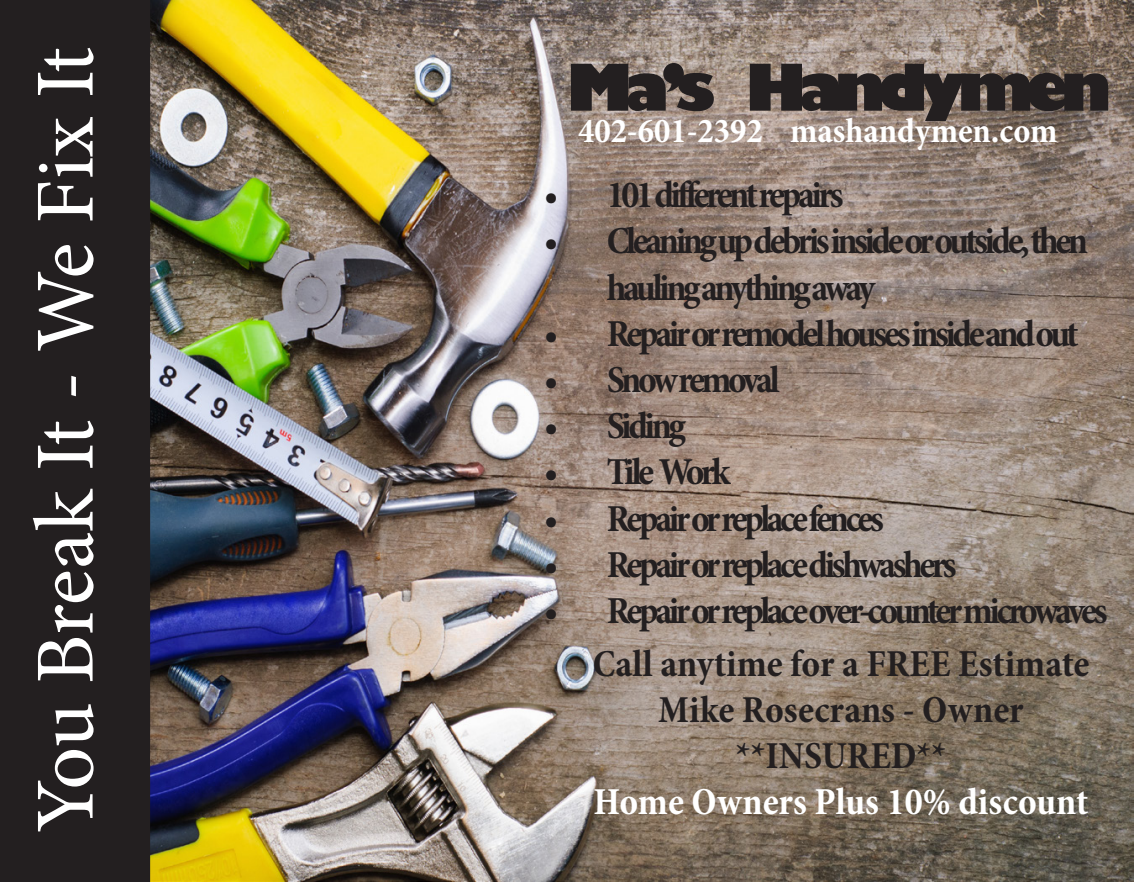
<style>
.page{position:relative;width:1134px;height:882px;background:#fff}
.page>*{position:absolute;margin:0;border:0;box-sizing:border-box;transform-origin:0 0}
.t1{font:84px "Minion Pro";letter-spacing:-.01em;color:#fff}
.t2{font:800 63px "Gill Sans";letter-spacing:-.13em;color:#231f20}
.t3{font:700 condensed 38.5px/46.2px "Minion Pro";letter-spacing:-.09em;color:#231f20}
.t4{font:700 condensed 38.5px "Minion Pro";color:#231f20}
.t5{font:700 condensed 38.5px "Minion Pro";color:#fff}
.t6{font:700 condensed 35px "Minion Pro";color:#fff}
</style>
<div class="page">
<img style="left:150px;top:0;width:984px;height:881px">
<div style="left:2px;top:2px;width:146px;height:878px;background:#231f20"></div>
<div style="left:0;top:0;width:150px;height:882px;border:4px solid #231f20"></div>
<p class="t1" style="left:9px;top:833px;width:787px;rotate:-90deg">You Break It - We Fix It</p>
<p class="t2" style="left:566px;top:48px;width:546px">Ma’s Handymen</p>
<p class="t6" style="left:578px;top:107px;width:481px">402-601-2392 mashandymen.com</p>
<p class="t3" style="left:544px;top:172px;width:301px">• 101 different repairs</p>
<p class="t3" style="left:607px;top:218px;width:483px;text-indent:-63px">• Cleaning up debris inside or outside,then hauling anything away</p>
<p class="t3" style="left:544px;top:310px;width:536px">• Repair or remodel houses inside and out</p>
<p class="t3" style="left:544px;top:357px;width:237px">• Snow removal</p>
<p class="t3" style="left:544px;top:403px;width:143px">• Siding</p>
<p class="t3" style="left:544px;top:449px;width:188px">• Tile Work</p>
<p class="t3" style="left:544px;top:495px;width:342px">• Repair or replace fences</p>
<p class="t3" style="left:544px;top:541px;width:415px">• Repair or replace dishwashers</p>
<p class="t3" style="left:544px;top:588px;width:565px">• Repair or replace over-counter microwaves</p>
<p class="t4" style="left:593px;top:637px;width:498px">Call anytime for a FREE Estimate</p>
<p class="t4" style="left:658px;top:683px;width:367px">Mike Rosecrans - Owner</p>
<p class="t4" style="left:736px;top:729px;width:212px">**INSURED**</p>
<p class="t5" style="left:594px;top:776px;width:496px">Home Owners Plus 10% discount</p>
</div>
